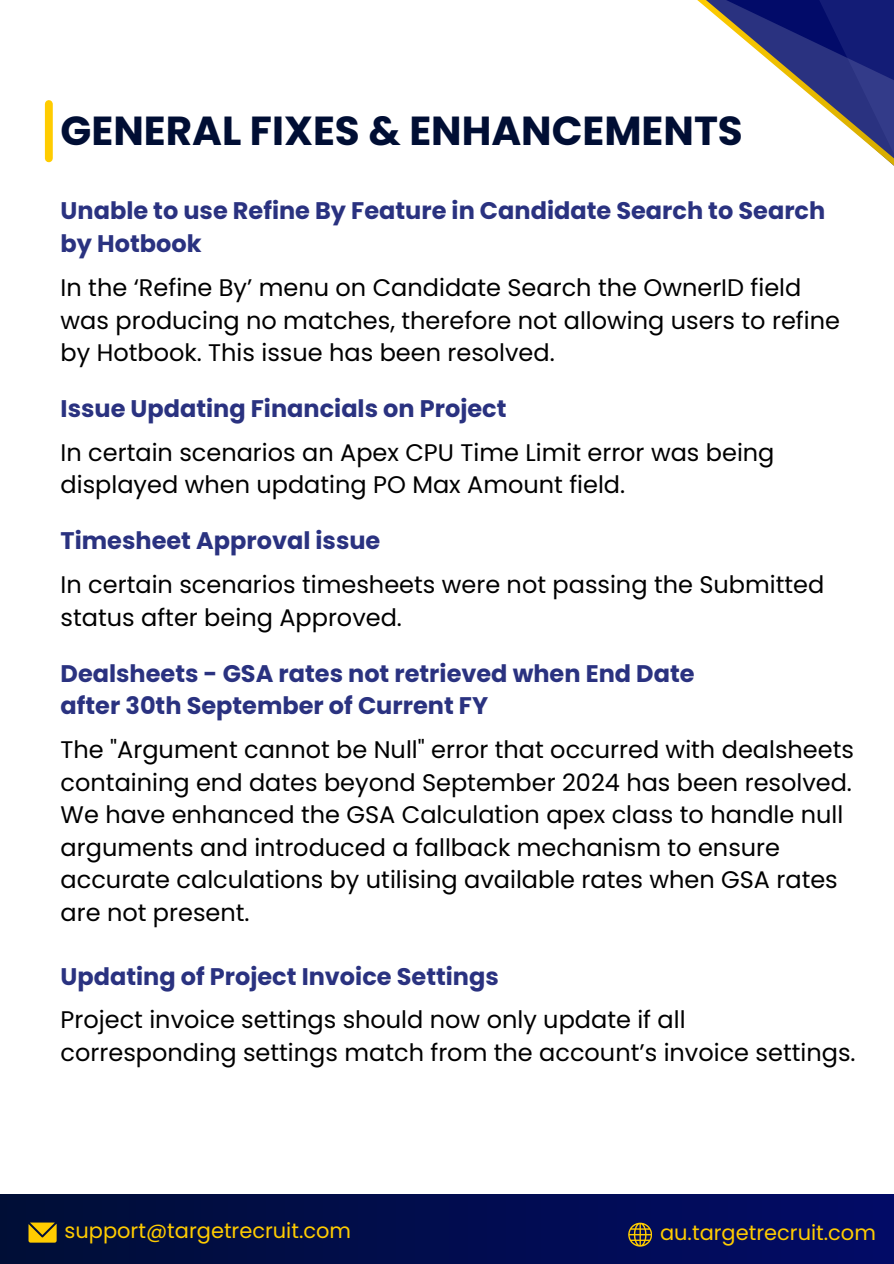
<style>
.page{position:relative;width:894px;height:1264px;background:#fff}
.page>*{position:absolute;margin:0;border:0;box-sizing:border-box;transform-origin:0 0}
.t1{font:700 40.5px "Poppins";color:#000e34}
.t2{font:24px/32.7px "Poppins";color:#000}
.t3{font:700 24px/32.7px "Poppins";color:#2a3280}
.t4{font:21px "Poppins";color:#fc0}
</style>
<div class="page">
<div style="left:45px;top:104px;width:8px;height:54px;background:#fc0"></div>
<svg style="left:697px;top:0;width:196px;height:165px"></svg>
<div style="left:0;top:1193px;width:893px;height:70px;background:linear-gradient(to right,#000e36,#020b67)"></div>
<svg style="left:628px;top:1222px;width:23px;height:24px"></svg>
<svg style="left:28px;top:1222px;width:29px;height:20px"></svg>
<p class="t1" style="left:61px;top:102px;width:683px">GENERAL FIXES &amp; ENHANCEMENTS</p>
<h1 class="t3" style="left:61px;top:195px;width:766px">Unable to use Refine By Feature in Candidate Search to Search by Hotbook</h1>
<h2 class="t2" style="left:61px;top:271px;width:780px">In the ‘Refine By’ menu on Candidate Search the OwnerID field was producing no matches, therefore not allowing users to refine by Hotbook. This issue has been resolved.</h2>
<h3 class="t3" style="left:61px;top:392px;width:447px">Issue Updating Financials on Project</h3>
<h2 class="t2" style="left:61px;top:436px;width:715px">In certain scenarios an Apex CPU Time Limit error was being displayed when updating PO Max Amount field.</h2>
<h3 class="t3" style="left:61px;top:524px;width:321px">Timesheet Approval issue</h3>
<h2 class="t2" style="left:61px;top:568px;width:765px">In certain scenarios timesheets were not passing the Submitted status after being Approved.</h2>
<h3 class="t3" style="left:61px;top:657px;width:635px">Dealsheets - GSA rates not retrieved when End Date after 30th September of Current FY</h3>
<h2 class="t2" style="left:61px;top:733px;width:794px">The "Argument cannot be Null" error that occurred with dealsheets containing end dates beyond September 2024 has been resolved.<br>We have enhanced the GSA Calculation apex class to handle null arguments and introduced a fallback mechanism to ensure accurate calculations by utilising available rates when GSA rates are not present.</h2>
<h3 class="t3" style="left:61px;top:960px;width:439px">Updating of Project Invoice Settings</h3>
<h2 class="t2" style="left:61px;top:1003px;width:796px">Project invoice settings should now only update if all corresponding settings match from the account’s invoice settings.</h2>
<h3 class="t4" style="left:65px;top:1215px;width:288px">support@targetrecruit.com</h3>
<p class="t4" style="left:660px;top:1217px;width:217px">au.targetrecruit.com</p>
</div>
